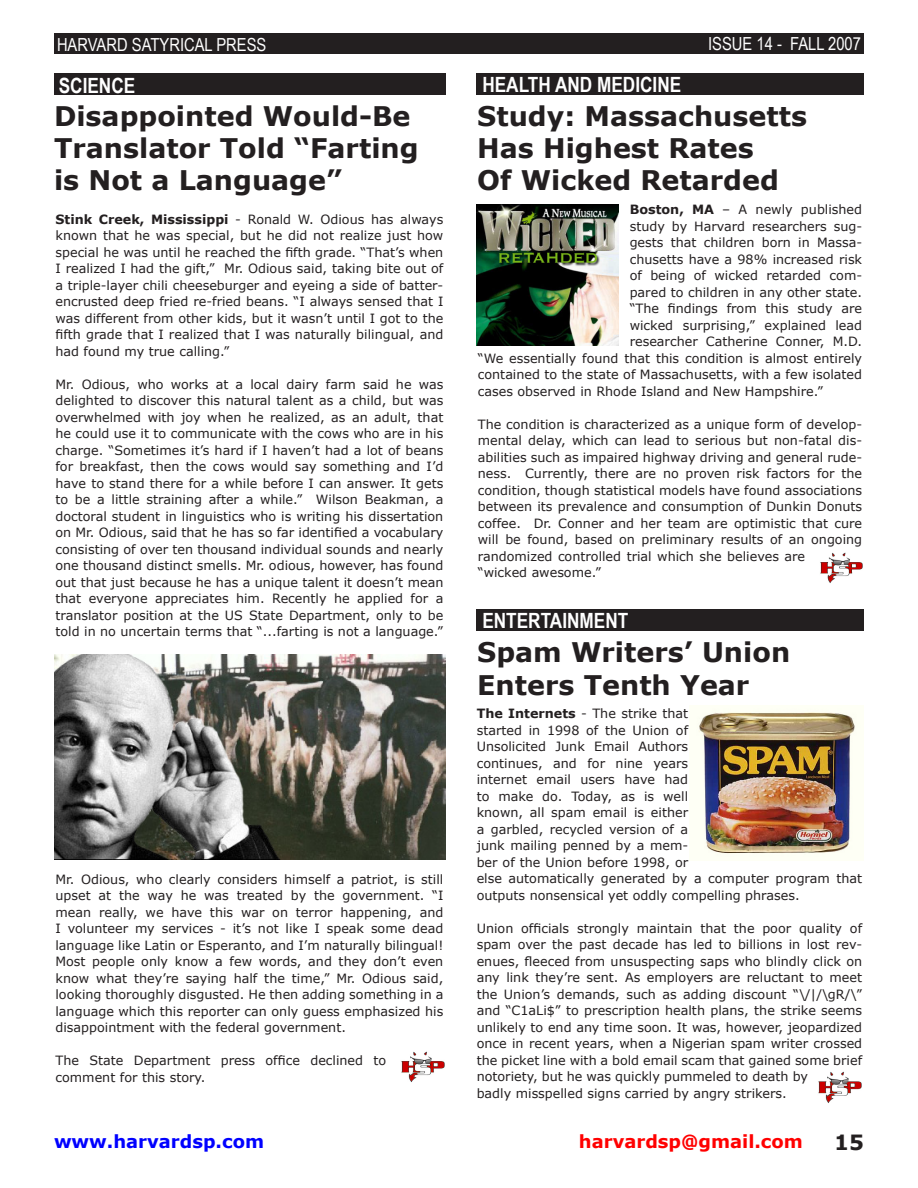
<style>
.page{position:relative;width:918px;height:1188px;background:#fff}
.page>*{position:absolute;margin:0;border:0;box-sizing:border-box;transform-origin:0 0}
.t1{font:700 27px/32.4px "Verdana";color:#231f20}
.t2{font:700 21px "Arial Narrow";color:#fff}
.t3{font:700 21px "Verdana";color:#231f20}
.t4{font:18px "Arial Narrow";color:#fff}
.t5{font:700 18px "Verdana";color:#f00}
.t6{font:700 18px "Verdana";color:#00f}
.t7{font:12.75px/16.5px "Verdana";color:#231f20}
.s1{font-weight:700}
</style>
<div class="page">
<div style="left:54px;top:34px;width:810px;height:20px;background:#231f20"></div>
<div style="left:54px;top:73px;width:392px;height:21px;background:#231f20"></div>
<img style="left:401px;top:1051px;width:44px;height:31px">
<img style="left:818px;top:1071px;width:44px;height:32px">
<div style="left:476px;top:609px;width:388px;height:21px;background:#231f20"></div>
<div style="left:476px;top:74px;width:388px;height:21px;background:#231f20"></div>
<img style="left:54px;top:654px;width:392px;height:206px">
<img style="left:696px;top:708px;width:165px;height:149px">
<img style="left:820px;top:552px;width:43px;height:31px">
<img style="left:476px;top:204px;width:142px;height:142px">
<p class="t4" style="left:57px;top:34px;width:211px">HARVARD SATYRICAL PRESS</p>
<p class="t4" style="left:708px;top:34px;width:154px">ISSUE 14 - FALL 2007</p>
<p class="t2" style="left:59px;top:73px;width:78px">SCIENCE</p>
<p class="t1" style="left:54px;top:99px;width:366px">Disappointed Would-Be<br>Translator Told “Farting is Not a Language”</p>
<p class="t7" style="left:56px;top:211px;width:389px;text-align:justify"><span class="s1">Stink Creek, Mississippi</span> - Ronald W. Odious has always known that he was special, but he did not realize just how special he was until he reached the fifth grade. “That’s when I realized I had the gift,” Mr. Odious said, taking bite out of a triple-layer chili cheeseburger and eyeing a side of batter&shy;encrusted deep fried re-fried beans. “I always sensed that I was different from other kids, but it wasn’t until I got to the fifth grade that I realized that I was naturally bilingual, and had found my true calling.”</p>
<p class="t7" style="left:56px;top:376px;width:389px;text-align:justify">Mr. Odious, who works at a local dairy farm said he was delighted to discover this natural talent as a child, but was overwhelmed with joy when he realized, as an adult, that he could use it to communicate with the cows who are in his charge. “Sometimes it’s hard if I haven’t had a lot of beans for breakfast, then the cows would say something and I’d have to stand there for a while before I can answer. It gets to be a little straining after a while.” Wilson Beakman, a doctoral student in linguistics who is writing his dissertation on Mr. Odious, said that he has so far identified a vocabulary consisting of over ten thousand individual sounds and nearly one thousand distinct smells. Mr. odious, however, has found out that just because he has a unique talent it doesn’t mean that everyone appreciates him. Recently he applied for a translator position at the US State Department, only to be told in no uncertain terms that “...farting is not a language.”</p>
<p class="t7" style="left:56px;top:871px;width:389px;text-align:justify">Mr. Odious, who clearly considers himself a patriot, is still upset at the way he was treated by the government. “I mean really, we have this war on terror happening, and I volunteer my services - it’s not like I speak some dead language like Latin or Esperanto, and I’m naturally bilingual!<br>Most people only know a few words, and they don’t even know what they’re saying half the time,” Mr. Odious said, looking thoroughly disgusted. He then adding something in a language which this reporter can only guess emphasized his disappointment with the federal government.</p>
<p class="t7" style="left:56px;top:1052px;width:332px">The State Department press office declined to comment for this story.</p>
<p class="t2" style="left:482px;top:72px;width:200px">HEALTH AND MEDICINE</p>
<p class="t1" style="left:477px;top:99px;width:331px">Study: Massachusetts<br>Has Highest Rates<br>Of Wicked Retarded</p>
<p class="t7" style="left:630px;top:201px;width:234px"><span class="s1">Boston, MA</span> – A newly published</p>
<p class="t7" style="left:630px;top:217px;width:234px">study by Harvard researchers sug-</p>
<p class="t7" style="left:630px;top:234px;width:234px">gests that children born in Massa-</p>
<p class="t7" style="left:630px;top:250px;width:234px">chusetts have a 98% increased risk</p>
<p class="t7" style="left:630px;top:267px;width:234px">of being of wicked retarded com-</p>
<p class="t7" style="left:630px;top:283px;width:234px">pared to children in any other state.</p>
<p class="t7" style="left:630px;top:300px;width:234px">“The findings from this study are</p>
<p class="t7" style="left:630px;top:316px;width:234px">wicked surprising,” explained lead</p>
<p class="t7" style="left:630px;top:333px;width:234px">researcher Catherine Conner, M.D.</p>
<p class="t7" style="left:478px;top:349px;width:386px">“We essentially found that this condition is almost entirely</p>
<p class="t7" style="left:478px;top:366px;width:386px">contained to the state of Massachusetts, with a few isolated</p>
<p class="t7" style="left:478px;top:382px;width:347px">cases observed in Rhode Island and New Hampshire.”</p>
<p class="t7" style="left:478px;top:415px;width:386px">The condition is characterized as a unique form of develop&shy;mental delay, which can lead to serious but non-fatal dis&shy;abilities such as impaired highway driving and general rude&shy;ness. Currently, there are no proven risk factors for the condition, though statistical models have found associations between its prevalence and consumption of Dunkin Donuts coffee. Dr. Conner and her team are optimistic that cure will be found, based on preliminary results of an ongoing randomized controlled trial which she believes are<br>“wicked awesome.”</p>
<p class="t2" style="left:482px;top:609px;width:148px">ENTERTAINMENT</p>
<p class="t1" style="left:477px;top:635px;width:315px">Spam Writers’ Union<br>Enters Tenth Year</p>
<p class="t7" style="left:477px;top:705px;width:387px"><span class="s1">The Internets</span> - The strike that<br>started in 1998 of the Union of<br>Unsolicited Junk Email Authors<br>continues, and for nine years<br>internet email users have had<br>to make do. Today, as is well<br>known, all spam email is either<br>a garbled, recycled version of a<br>junk mailing penned by a mem-<br>ber of the Union before 1998, or<br>else automatically generated by a computer program that outputs nonsensical yet oddly compelling phrases.</p>
<p class="t7" style="left:477px;top:919px;width:387px">Union officials strongly maintain that the poor quality of spam over the past decade has led to billions in lost rev&shy;enues, fleeced from unsuspecting saps who blindly click on any link they’re sent. As employers are reluctant to meet the Union’s demands, such as adding discount “\/|/\gR/\” and “C1aLi$” to prescription health plans, the strike seems unlikely to end any time soon. It was, however, jeopardized once in recent years, when a Nigerian spam writer crossed the picket line with a bold email scam that gained some brief notoriety, but he was quickly pummeled to death by<br>badly misspelled signs carried by angry strikers.</p>
<p class="t6" style="left:54px;top:1130px;width:212px">www.harvardsp.com</p>
<p class="t5" style="left:579px;top:1130px;width:226px">harvardsp@gmail.com</p>
<p class="t3" style="left:834px;top:1129px;width:31px">15</p>
</div>
